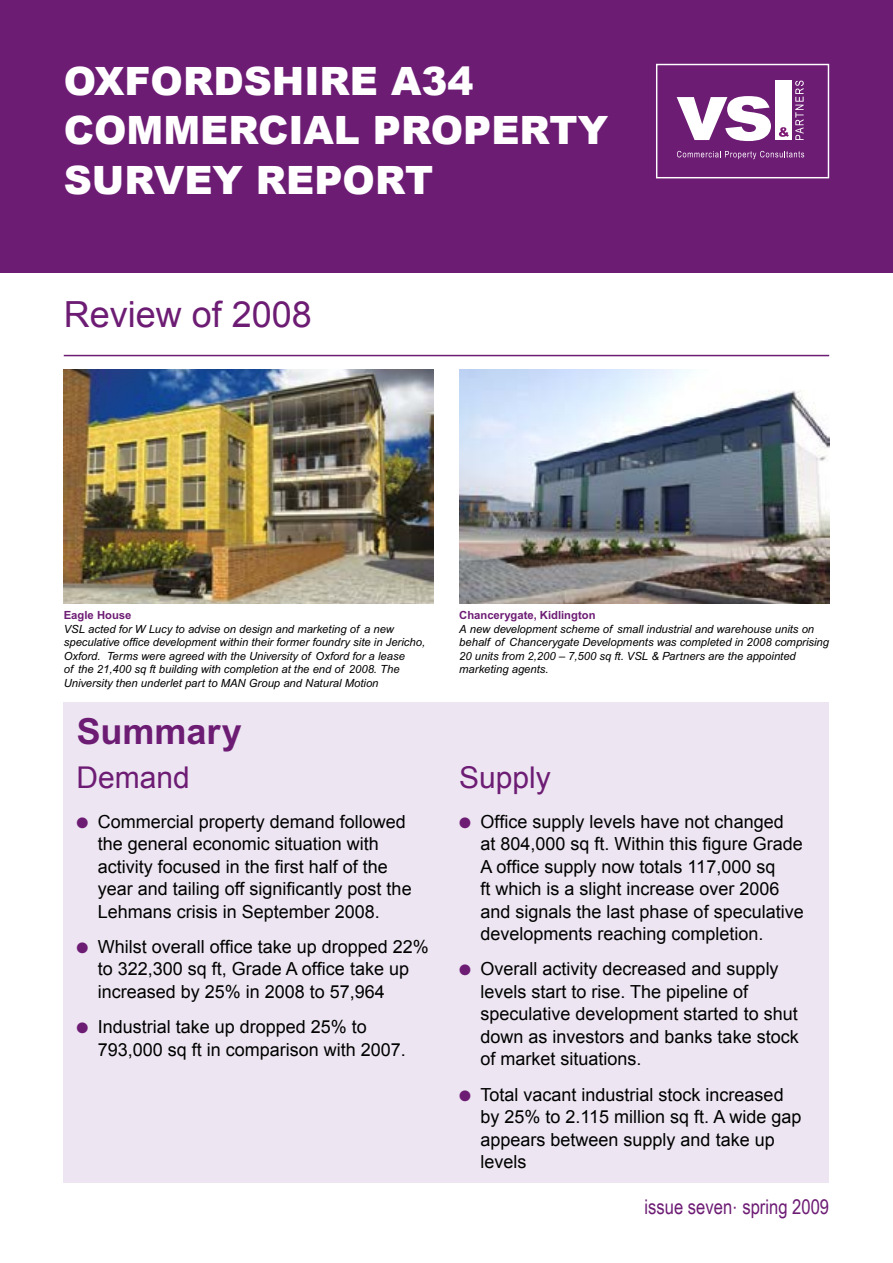
<style>
.page{position:relative;width:893px;height:1263px;background:#fff}
.page>*{position:absolute;margin:0;border:0;box-sizing:border-box;transform-origin:0 0}
.t1{font:900 39px/49.5px "Arial";color:#fff}
.t2{font:36px "Arial";color:#6d1c74}
.t3{font:700 36px "Arial";color:#6d1c74}
.t4{font:30px "Arial";color:#6d1c74}
.t5{font:20.25px "Arial Narrow";color:#6d1c74}
.t6{font:18px/22.5px "Arial";color:#000}
.t7{font:italic 11.25px/13.5px "Arial";color:#000}
.t8{font:700 11.25px "Arial";color:#6d1c74}
.s1{color:#6d1c74}
</style>
<div class="page">
<div style="left:0;top:0;width:893px;height:272px;background:#6d1c74"></div>
<div style="left:656px;top:64px;width:173px;height:114px;border:1px solid #fff"></div>
<svg style="left:677px;top:96px;width:94px;height:45px"></svg>
<div style="left:775px;top:81px;width:17px;height:59px;background:#fff"></div>
<svg style="left:779px;top:127px;width:10px;height:10px"></svg>
<svg style="left:795px;top:81px;width:9px;height:59px"></svg>
<svg style="left:677px;top:151px;width:127px;height:8px"></svg>
<hr style="left:64px;top:355px;width:765px;height:1px;background:#6d1c74">
<div style="left:64px;top:703px;width:765px;height:480px;background:#ede6f2"></div>
<img style="left:64px;top:369px;width:370px;height:235px">
<img style="left:459px;top:369px;width:370px;height:235px">
<h1 class="t1" style="left:64px;top:55px;width:546px">OXFORDSHIRE A34<br>COMMERCIAL PROPERTY<br>SURVEY REPORT</h1>
<h2 class="t2" style="left:64px;top:291px;width:250px">Review of 2008</h2>
<p class="t8" style="left:64px;top:609px;width:69px">Eagle House</p>
<p class="t7" style="left:64px;top:622px;width:363px">VSL acted for W Lucy to advise on design and marketing of a new speculative office development within their former foundry site in Jericho, Oxford. Terms were agreed with the University of Oxford for a lease<br>of the 21,400 sq ft building with completion at the end of 2008. The University then underlet part to MAN Group and Natural Motion</p>
<h2 class="t3" style="left:77px;top:710px;width:167px">Summary</h2>
<h3 class="t4" style="left:77px;top:758px;width:115px">Demand</h3>
<p class="t6" style="left:98px;top:810px;width:315px;text-indent:-21px"><span class="s1">●</span> Commercial property demand followed the general economic situation with activity focused in the first half of the year and tailing off significantly post the Lehmans crisis in September 2008.</p>
<p class="t6" style="left:98px;top:935px;width:333px;text-indent:-21px"><span class="s1">●</span> Whilst overall office take up dropped 22% to 322,300 sq ft, Grade A office take up increased by 25% in 2008 to 57,964</p>
<p class="t6" style="left:98px;top:1016px;width:310px;text-indent:-21px"><span class="s1">●</span> Industrial take up dropped 25% to<br>793,000 sq ft in comparison with 2007.</p>
<p class="t8" style="left:459px;top:609px;width:138px">Chancerygate, Kidlington</p>
<p class="t7" style="left:459px;top:622px;width:371px">A new development scheme of small industrial and warehouse units on behalf of Chancerygate Developments was completed in 2008 comprising 20 units from 2,200 – 7,500 sq ft. VSL &amp; Partners are the appointed marketing agents.</p>
<h3 class="t4" style="left:459px;top:758px;width:93px">Supply</h3>
<p class="t6" style="left:480px;top:810px;width:325px;text-indent:-21px"><span class="s1">●</span> Office supply levels have not changed<br>at 804,000 sq ft. Within this figure Grade A office supply now totals 117,000 sq<br>ft which is a slight increase over 2006 and signals the last phase of speculative developments reaching completion.</p>
<p class="t6" style="left:480px;top:958px;width:320px;text-indent:-21px"><span class="s1">●</span> Overall activity decreased and supply levels start to rise. The pipeline of speculative development started to shut down as investors and banks take stock of market situations.</p>
<p class="t6" style="left:480px;top:1083px;width:322px;text-indent:-21px"><span class="s1">●</span> Total vacant industrial stock increased by 25% to 2.115 million sq ft. A wide gap appears between supply and take up levels</p>
<p class="t5" style="left:645px;top:1192px;width:186px">issue seven· spring 2009</p>
</div>
